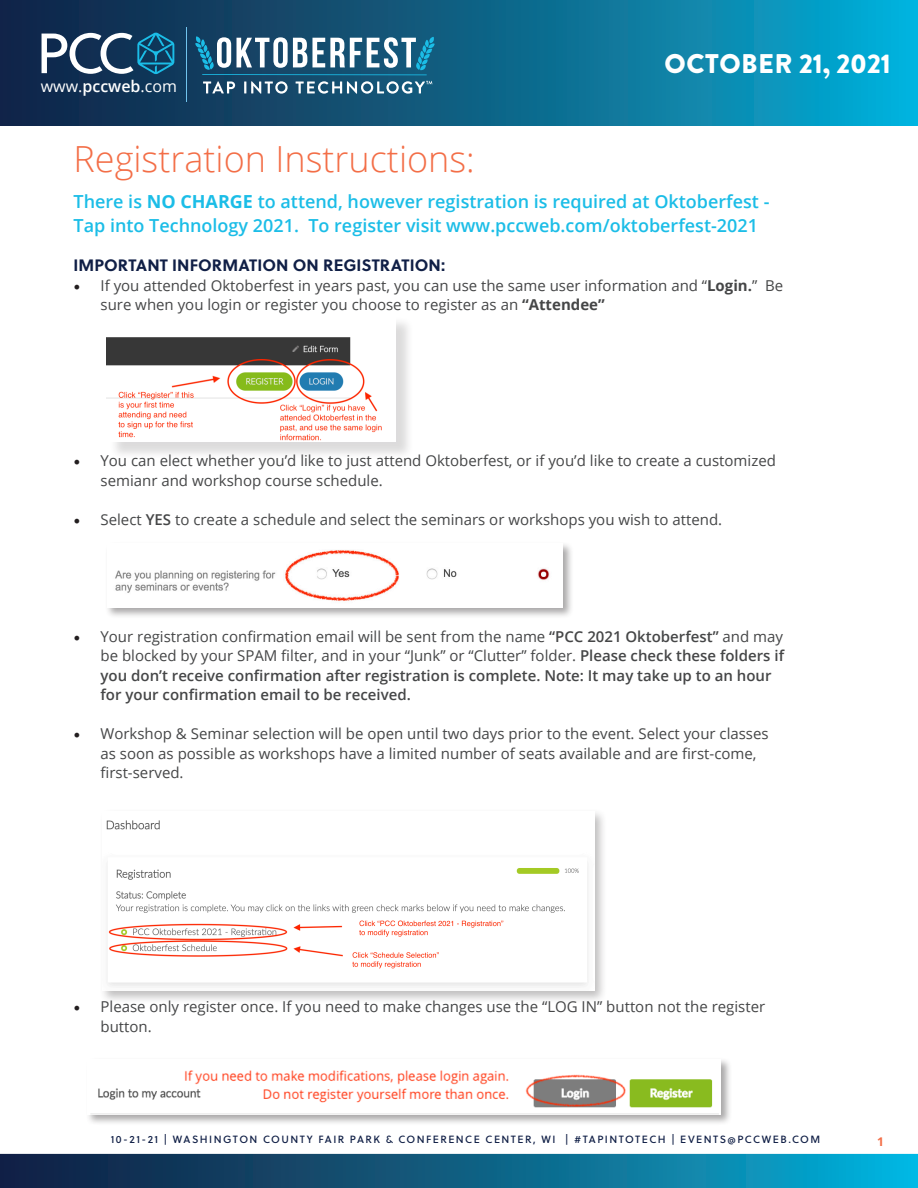
<style>
.page{position:relative;width:918px;height:1188px;background:#fff}
.page>*{position:absolute;margin:0;border:0;box-sizing:border-box;transform-origin:0 0}
.t1{font:300 36px "Open Sans";color:#f36e47}
.t2{font:900 27px "Brandon Grotesque";letter-spacing:.02em;color:#fff}
.t3{font:600 18px/24px "Open Sans";color:#1bbde7}
.t4{font:700 16.5px "Soleil";letter-spacing:.005em;color:#101f46}
.t5{font:16.05px "Open Sans";color:#fff}
.t6{font:15px/19.5px "Open Sans";color:#454647}
.t7{font:600 15px/19.5px "Open Sans";color:#454647}
.t8{font:700 12px "Open Sans";color:#f36e47}
.t9{font:10.5px "Soleil Bk";letter-spacing:.14em;color:#101f46}
.s1{font-weight:600}
.s2{font-weight:700}
.s3{font-family:"Minion Pro";font-size:18px;color:#231f20}
.s4{font-family:"Minion Pro";font-weight:400;font-size:18px;color:#231f20}
.s5{font-weight:400}
</style>
<div class="page">
<div style="left:0;top:1154px;width:918px;height:34px;background:linear-gradient(to right,#151839,#07aed6)"></div>
<div style="left:109px;top:317px;width:305px;height:143px;background:#231f20;opacity:.16"></div>
<img style="left:107px;top:317px;width:288px;height:125px">
<div style="left:86px;top:1057px;width:647px;height:69px;background:#231f20;opacity:.39"></div>
<img style="left:88px;top:1059px;width:633px;height:55px">
<div style="left:0;top:0;width:918px;height:125px;background:linear-gradient(to right,#151d3e,#07abd2)"></div>
<hr style="left:186px;top:27px;width:1px;height:74px;background:#71c3ed">
<svg style="left:203px;top:81px;width:32px;height:12px"></svg>
<svg style="left:244px;top:81px;width:44px;height:13px"></svg>
<hr style="left:202px;top:74px;width:225px;height:1px;background:#1bbde7">
<svg style="left:195px;top:36px;width:36px;height:34px"></svg>
<svg style="left:237px;top:36px;width:198px;height:34px"></svg>
<svg style="left:296px;top:81px;width:136px;height:13px"></svg>
<svg style="left:42px;top:32px;width:132px;height:42px"></svg>
<div style="left:99px;top:808px;width:508px;height:196px;background:#231f20;opacity:.29"></div>
<img style="left:102px;top:812px;width:492px;height:179px">
<div style="left:105px;top:542px;width:469px;height:77px;background:#231f20;opacity:.39"></div>
<img style="left:107px;top:544px;width:456px;height:63px">
<p class="t5" style="left:41px;top:75px;width:138px">www.<span class="s1">pccweb</span>.com</p>
<p class="t2" style="left:665px;top:44px;width:228px">OCTOBER 21, 2021</p>
<p class="t1" style="left:74px;top:135px;width:403px">Registration Instructions:</p>
<p class="t3" style="left:74px;top:189px;width:697px">There is <span class="s2">NO CHARGE</span> to attend, however registration is required at Oktoberfest -<br>Tap into Technology 2021. To register visit www.pccweb.com/oktoberfest-2021</p>
<p class="t4" style="left:74px;top:253px;width:373px">IMPORTANT INFORMATION ON REGISTRATION:</p>
<p class="t6" style="left:101px;top:275px;width:684px;text-indent:-27px"><span class="s3">•</span> If you attended Oktoberfest in years past, you can use the same user information and “<span class="s2">Login.</span>” Be sure when you login or register you choose to register as an <span class="s2">“Attendee”</span></p>
<p class="t6" style="left:101px;top:451px;width:677px;text-indent:-27px"><span class="s3">•</span> You can elect whether you’d like to just attend Oktoberfest, or if you’d like to create a customized semianr and workshop course schedule.</p>
<p class="t6" style="left:74px;top:509px;width:650px"><span class="s3">•</span> Select <span class="s1">YES</span> to create a schedule and select the seminars or workshops you wish to attend.</p>
<p class="t7" style="left:101px;top:626px;width:685px;text-indent:-27px"><span class="s4">•</span> <span class="s5">Your registration confirmation email will be sent from the name</span> “PCC 2021 Oktoberfest” <span class="s5">and may be blocked by your SPAM filter, and in your “Junk” or “Clutter” folder.</span> Please check these folders if you don’t receive confirmation after registration is complete. Note: It may take up to an hour for your confirmation email to be received.</p>
<p class="t6" style="left:101px;top:724px;width:670px;text-indent:-27px"><span class="s3">•</span> Workshop &amp; Seminar selection will be open until two days prior to the event. Select your classes as soon as possible as workshops have a limited number of seats available and are first-come, first-served.</p>
<p class="t6" style="left:101px;top:997px;width:666px;text-indent:-27px"><span class="s3">•</span> Please only register once. If you need to make changes use the “LOG IN” button not the register button.</p>
<p class="t9" style="left:111px;top:1131px;width:711px">10-21-21 | WASHINGTON COUNTY FAIR PARK &amp; CONFERENCE CENTER, WI | #TAPINTOTECH | EVENTS@PCCWEB.COM</p>
<p class="t8" style="left:877px;top:1133px;width:8px">1</p>
</div>
